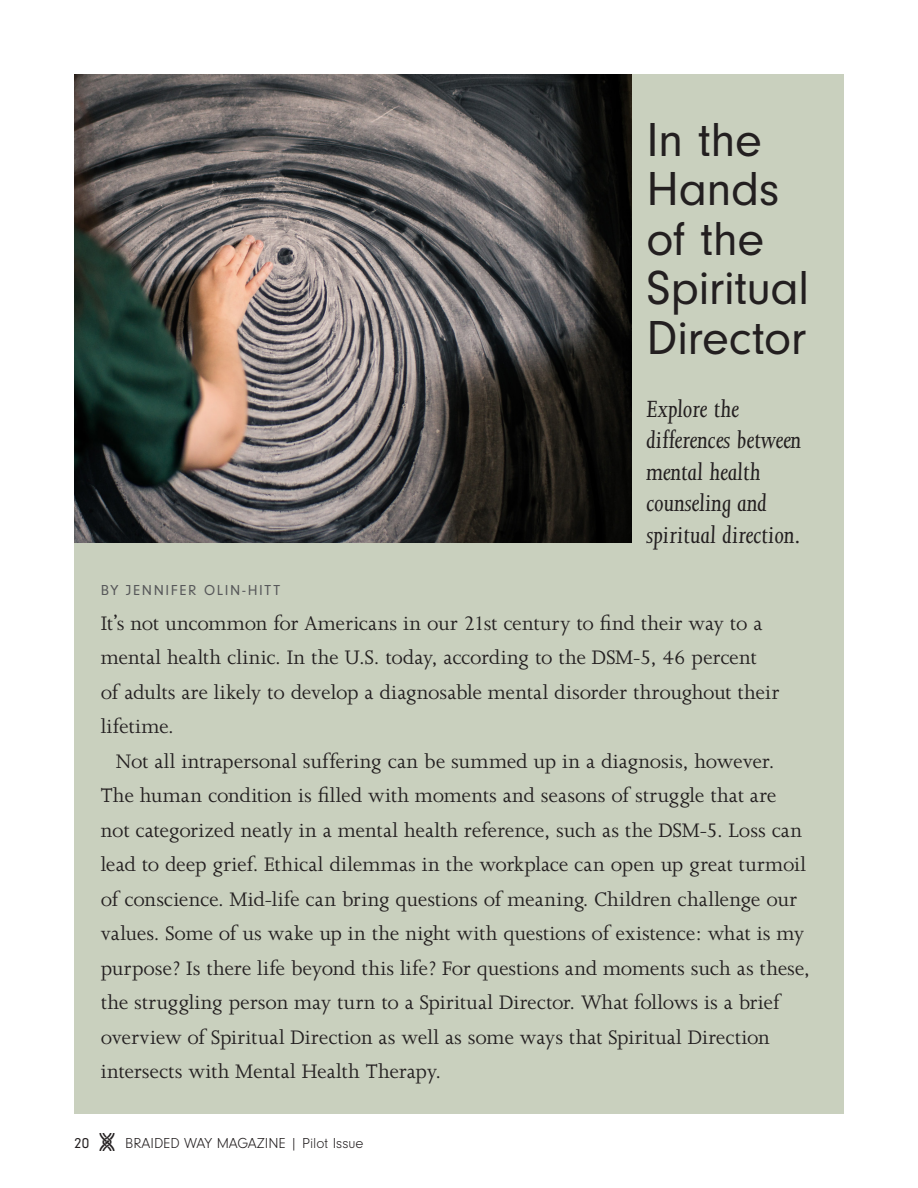
<style>
.page{position:relative;width:918px;height:1188px;background:#fff}
.page>*{position:absolute;margin:0;border:0;box-sizing:border-box;transform-origin:0 0}
.Head24-span{font:49.5px/49.5px "Neuzeit Gro T";letter-spacing:-.01em;color:#231f20}
.INTRO_paragraph{font:italic 27px/31.5px "Joanna";color:#231f20}
.BT-Joanna{font:22.5px/34.5px "Joanna";color:#231f20}
.t1{font:15px "Neuzeit Gro T Ligh";color:#231f20}
.BYLINE{font:15px "Neuzeit Gro T";letter-spacing:.11em;color:#57585a}
.s1{font-family:"Neuzeit Gro T"}
.s2{font-family:"DS Celtic Border 1"}
</style>
<div class="page">
<div style="left:74px;top:74px;width:769px;height:1040px;background:#c9d0be"></div>
<img style="left:75px;top:74px;width:557px;height:468px">
<p class="Head24-span" style="left:646px;top:115px;width:165px">In the<br>Hands of the<br>Spiritual<br>Director</p>
<p class="INTRO_paragraph" style="left:646px;top:393px;width:156px">Explore the differences between mental health counseling and spiritual direction.</p>
<p class="BYLINE" style="left:101px;top:582px;width:181px">BY JENNIFER OLIN-HITT</p>
<p class="BT-Joanna" style="left:101px;top:606px;width:680px">It’s not uncommon for Americans in our 21st century to find their way to a mental health clinic. In the U.S. today, according to the DSM-5, 46 percent of adults are likely to develop a diagnosable mental disorder throughout their lifetime.</p>
<p class="BT-Joanna" style="left:101px;top:744px;width:711px;text-indent:15px">Not all intrapersonal suffering can be summed up in a diagnosis, however.<br>The human condition is filled with moments and seasons of struggle that are not categorized neatly in a mental health reference, such as the DSM-5. Loss can lead to deep grief. Ethical dilemmas in the workplace can open up great turmoil of conscience. Mid-life can bring questions of meaning. Children challenge our values. Some of us wake up in the night with questions of existence: what is my purpose? Is there life beyond this life? For questions and moments such as these, the struggling person may turn to a Spiritual Director. What follows is a brief overview of Spiritual Direction as well as some ways that Spiritual Direction intersects with Mental Health Therapy.</p>
<p class="t1" style="left:74px;top:1135px;width:291px"><span class="s1">20</span> <span class="s2">w</span> BRAIDED WAY MAGAZINE | Pilot Issue</p>
</div>
